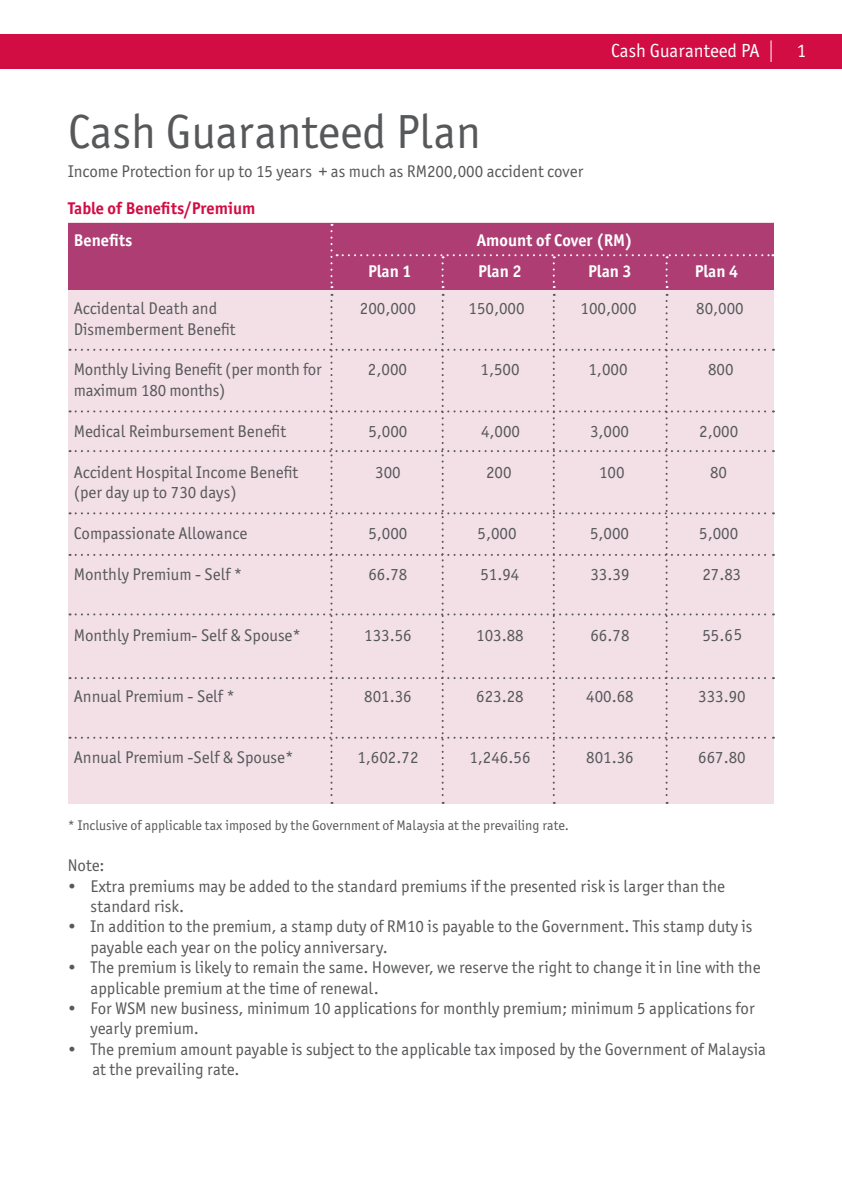
<style>
.page{position:relative;width:842px;height:1191px;background:#fff}
.page>*{position:absolute;margin:0;border:0;box-sizing:border-box;transform-origin:0 0}
.t1{font:48px "Officina Sans ITC Pro";color:#57585a}
.t2{font:19px "Officina Sans ITC Pro";color:#fff}
.t3{font:17px/20.4px "Officina Sans ITC Pro";color:#57585a}
.t4{font:700 17px "Officina Sans ITC Pro";color:#fff}
.t5{font:700 17px "Officina Sans ITC Pro";color:#d20d44}
.t6{font:14px "Officina Sans ITC Pro";color:#57585a}
</style>
<div class="page">
<div style="left:0;top:34px;width:842px;height:34px;background:#d20d44"></div>
<svg style="left:770px;top:40px;width:1px;height:22px"></svg>
<div style="left:69px;top:223px;width:705px;height:66px;background:#ad3d73"></div>
<div style="left:70px;top:294px;width:704px;height:510px;background:#f3e0e7"></div>
<svg style="left:330px;top:224px;width:443px;height:64px"></svg>
<p class="t1" style="left:68px;top:104px;width:414px">Cash Guaranteed Plan</p>
<p class="t3" style="left:68px;top:161px;width:517px">Income Protection for up to 15 years + as much as RM200,000 accident cover</p>
<p class="t5" style="left:68px;top:198px;width:189px">Table of Benefits/Premium</p>
<p class="t2" style="left:611px;top:39px;width:150px">Cash Guaranteed PA</p>
<p class="t2" style="left:797px;top:39px;width:11px">1</p>
<p class="t4" style="left:74px;top:229px;width:60px">Benefits</p>
<p class="t4" style="left:477px;top:229px;width:157px">Amount of Cover (RM)</p>
<p class="t4" style="left:368px;top:261px;width:45px">Plan 1</p>
<p class="t4" style="left:478px;top:261px;width:45px">Plan 2</p>
<p class="t4" style="left:588px;top:261px;width:45px">Plan 3</p>
<p class="t4" style="left:695px;top:261px;width:45px">Plan 4</p>
<p class="t3" style="left:74px;top:298px;width:163px">Accidental Death and<br>Dismemberment Benefit</p>
<p class="t3" style="left:74px;top:359px;width:250px">Monthly Living Benefit (per month for maximum 180 months)</p>
<p class="t3" style="left:74px;top:421px;width:214px">Medical Reimbursement Benefit</p>
<p class="t3" style="left:74px;top:461px;width:226px">Accident Hospital Income Benefit (per day up to 730 days)</p>
<p class="t3" style="left:74px;top:523px;width:175px">Compassionate Allowance</p>
<p class="t3" style="left:74px;top:563px;width:170px">Monthly Premium - Self *</p>
<p class="t3" style="left:360px;top:298px;width:58px">200,000</p>
<p class="t3" style="left:468px;top:298px;width:58px">150,000</p>
<p class="t3" style="left:581px;top:298px;width:58px">100,000</p>
<p class="t3" style="left:696px;top:298px;width:49px">80,000</p>
<p class="t3" style="left:368px;top:359px;width:41px">2,000</p>
<p class="t3" style="left:481px;top:359px;width:41px">1,500</p>
<p class="t3" style="left:588px;top:359px;width:41px">1,000</p>
<p class="t3" style="left:708px;top:359px;width:27px">800</p>
<p class="t3" style="left:368px;top:421px;width:41px">5,000</p>
<p class="t3" style="left:481px;top:421px;width:41px">4,000</p>
<p class="t3" style="left:590px;top:421px;width:41px">3,000</p>
<p class="t3" style="left:699px;top:421px;width:41px">2,000</p>
<p class="t3" style="left:375px;top:461px;width:27px">300</p>
<p class="t3" style="left:486px;top:461px;width:27px">200</p>
<p class="t3" style="left:599px;top:461px;width:27px">100</p>
<p class="t3" style="left:710px;top:461px;width:18px">80</p>
<p class="t3" style="left:368px;top:523px;width:41px">5,000</p>
<p class="t3" style="left:477px;top:523px;width:41px">5,000</p>
<p class="t3" style="left:590px;top:523px;width:41px">5,000</p>
<p class="t3" style="left:699px;top:523px;width:41px">5,000</p>
<p class="t3" style="left:368px;top:563px;width:41px">66.78</p>
<p class="t3" style="left:480px;top:563px;width:41px">51.94</p>
<p class="t3" style="left:590px;top:563px;width:41px">33.39</p>
<p class="t3" style="left:702px;top:563px;width:40px">27.83</p>
<p class="t3" style="left:74px;top:625px;width:229px">Monthly Premium- Self &amp; Spouse*</p>
<p class="t3" style="left:364px;top:625px;width:49px">133.56</p>
<p class="t3" style="left:476px;top:625px;width:49px">103.88</p>
<p class="t3" style="left:590px;top:625px;width:41px">66.78</p>
<p class="t3" style="left:702px;top:625px;width:41px">55.65</p>
<p class="t3" style="left:74px;top:686px;width:163px">Annual Premium - Self *</p>
<p class="t3" style="left:364px;top:686px;width:49px">801.36</p>
<p class="t3" style="left:476px;top:686px;width:49px">623.28</p>
<p class="t3" style="left:586px;top:686px;width:49px">400.68</p>
<p class="t3" style="left:698px;top:686px;width:49px">333.90</p>
<p class="t3" style="left:74px;top:747px;width:221px">Annual Premium -Self &amp; Spouse*</p>
<p class="t3" style="left:357px;top:747px;width:63px">1,602.72</p>
<p class="t3" style="left:469px;top:747px;width:63px">1,246.56</p>
<p class="t3" style="left:586px;top:747px;width:49px">801.36</p>
<p class="t3" style="left:698px;top:747px;width:49px">667.80</p>
<p class="t6" style="left:68px;top:817px;width:503px">* Inclusive of applicable tax imposed by the Government of Malaysia at the prevailing rate.</p>
<p class="t3" style="left:68px;top:855px;width:38px">Note:</p>
<p class="t3" style="left:91px;top:875px;width:636px;text-indent:-23px">• Extra premiums may be added to the standard premiums if the presented risk is larger than the standard risk.</p>
<p class="t3" style="left:91px;top:916px;width:664px;text-indent:-23px">• In addition to the premium, a stamp duty of RM10 is payable to the Government. This stamp duty is payable each year on the policy anniversary.</p>
<p class="t3" style="left:91px;top:957px;width:671px;text-indent:-23px">• The premium is likely to remain the same. However, we reserve the right to change it in line with the applicable premium at the time of renewal.</p>
<p class="t3" style="left:91px;top:998px;width:666px;text-indent:-23px">• For WSM new business, minimum 10 applications for monthly premium; minimum 5 applications for yearly premium.</p>
<p class="t3" style="left:68px;top:1038px;width:700px">• The premium amount payable is subject to the applicable tax imposed by the Government of Malaysia</p>
<p class="t3" style="left:92px;top:1059px;width:149px">at the prevailing rate.</p>
</div>
